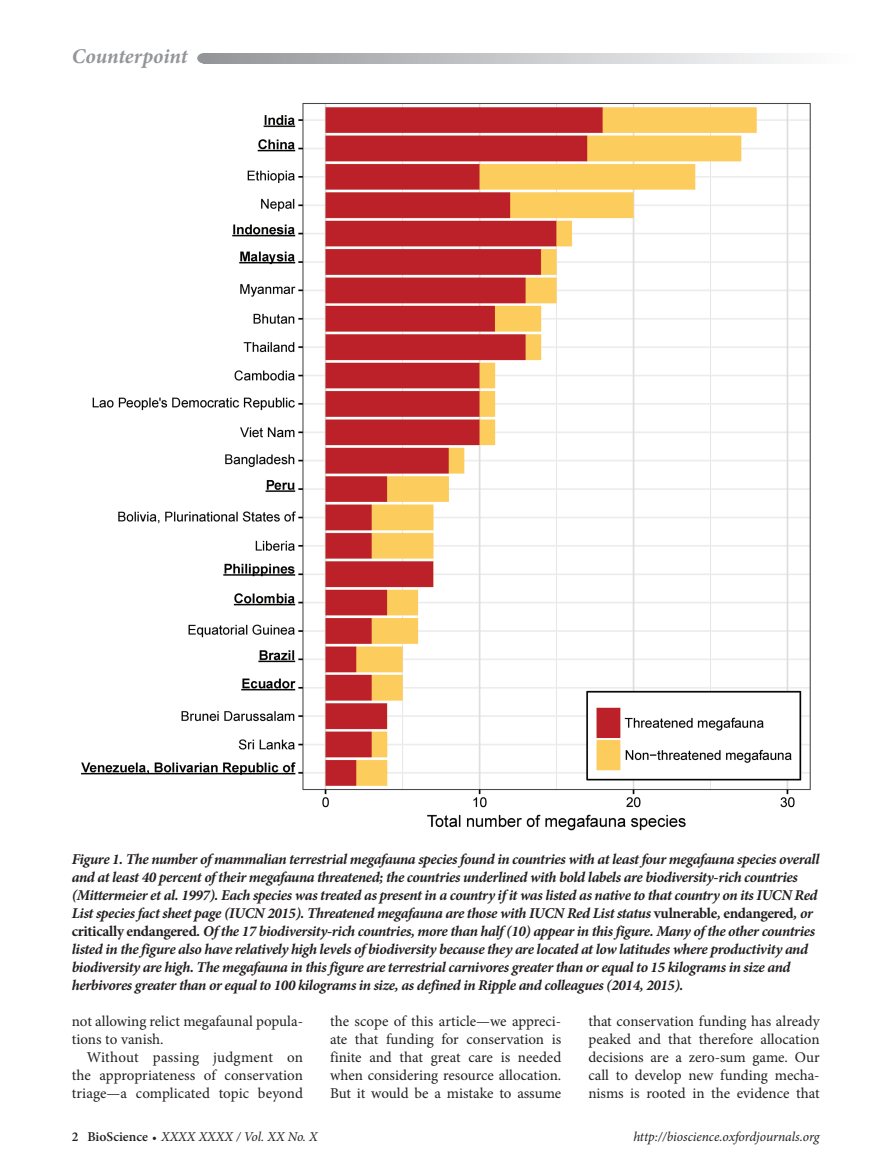
<style>
.page{position:relative;width:894px;height:1174px;background:#fff}
.page>*{position:absolute;margin:0;border:0;box-sizing:border-box;transform-origin:0 0}
.RH{font:italic 700 21px "Minion Pro";letter-spacing:-.005em;color:#939598}
.FigCaption{font:italic 700 15px/18px "Minion Pro";letter-spacing:-.025em;color:#231f20}
.Para{font:15px/18px "Minion Pro";color:#231f20;text-align:justify}
.t1{font:italic 13.5px "Minion Pro";letter-spacing:-.005em;color:#231f20}
.s1{font-style:normal}
.s2{font-weight:600;font-style:normal}
.s3{font-weight:600;font-style:normal;font-size:12px}
</style>
<div class="page">
<svg style="left:207px;top:53px;width:580px;height:11px;background:#c5c6c8"></svg>
<div style="left:197px;top:53px;width:14px;height:11px;background:#939598;border-radius:50%"></div>
<img style="left:81px;top:103px;width:730px;height:728px">
<p class="RH" style="left:72px;top:41px;width:117px">Counterpoint</p>
<p class="FigCaption" style="left:72px;top:850px;width:748px">Figure 1. The number of mammalian terrestrial megafauna species found in countries with at least four megafauna species overall and at least 40 percent of their megafauna threatened; the countries underlined with bold labels are biodiversity-rich countries (Mittermeier et al. 1997). Each species was treated as present in a country if it was listed as native to that country on its IUCN Red List species fact sheet page (IUCN 2015). Threatened megafauna are those with IUCN Red List status <span class="s1">vulnerable</span>, <span class="s1">endangered</span>, or <span class="s1">critically endangered</span>. Of the 17 biodiversity-rich countries, more than half (10) appear in this figure. Many of the other countries listed in the figure also have relatively high levels of biodiversity because they are located at low latitudes where productivity and biodiversity are high. The megafauna in this figure are terrestrial carnivores greater than or equal to 15 kilograms in size and herbivores greater than or equal to 100 kilograms in size, as defined in Ripple and colleagues (2014, 2015).</p>
<p class="Para" style="left:72px;top:1012px;width:233px">not allowing relict megafaunal popula&shy;tions to vanish.</p>
<p class="Para" style="left:72px;top:1048px;width:233px;text-indent:15px">Without passing judgment on the appropriateness of conservation triage—a complicated topic beyond</p>
<p class="Para" style="left:330px;top:1012px;width:233px">the scope of this article—we appreci&shy;ate that funding for conservation is finite and that great care is needed when considering resource allocation.<br>But it would be a mistake to assume</p>
<p class="Para" style="left:588px;top:1012px;width:233px">that conservation funding has already peaked and that therefore allocation decisions are a zero-sum game. Our call to develop new funding mecha&shy;nisms is rooted in the evidence that</p>
<p class="t1" style="left:72px;top:1127px;width:247px"><span class="s2">2 BioScience</span> <span class="s3">•</span> XXXX XXXX / Vol. XX No. X</p>
<p class="t1" style="left:633px;top:1127px;width:188px">http://bioscience.oxfordjournals.org</p>
</div>
